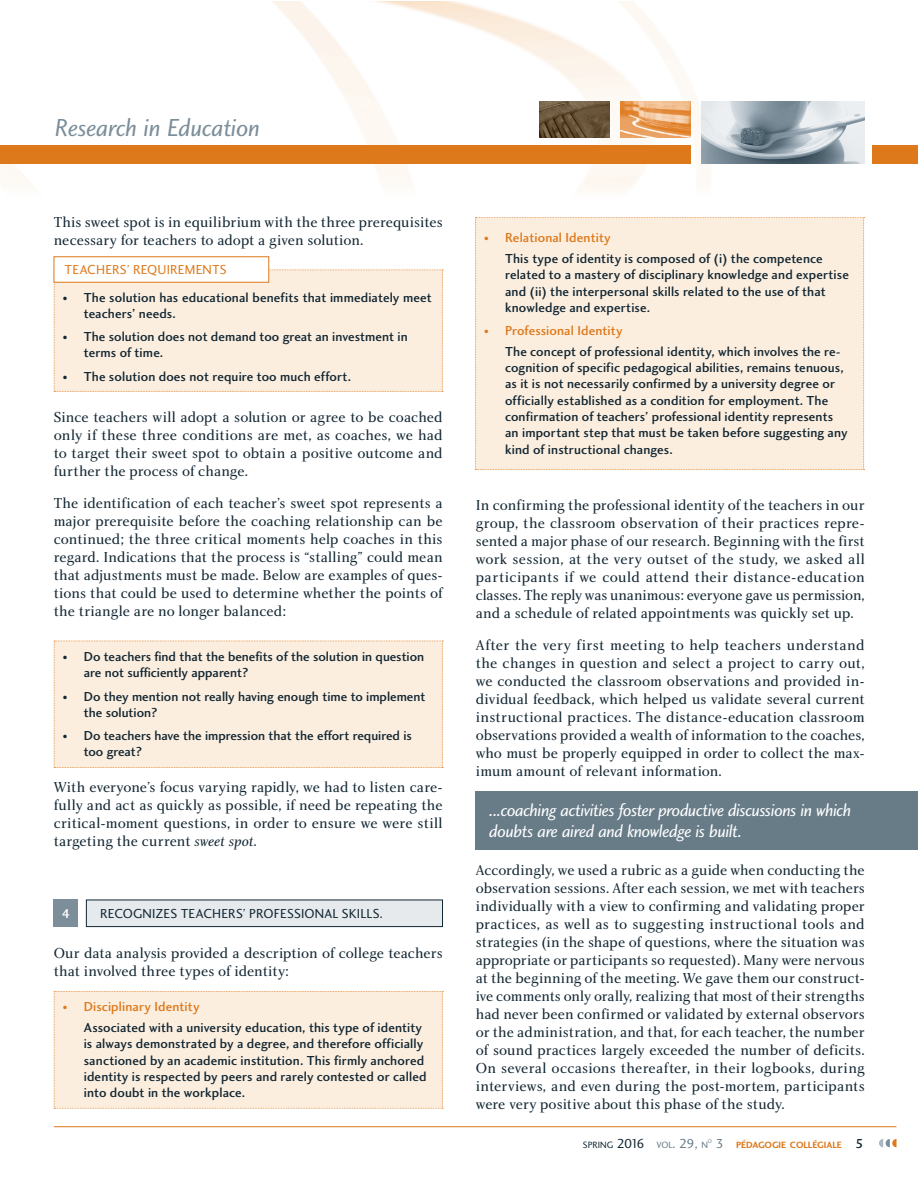
<style>
.page{position:relative;width:918px;height:1189px;background:#fff}
.page>*{position:absolute;margin:0;border:0;box-sizing:border-box;transform-origin:0 0}
.t1{font:25.5px "Charlotte Sans Book Italic Plain";letter-spacing:-.015em;color:#7c8e9a}
.ExergueDroite__OK{font:18px/21px "Charlotte Sans Book Italic Plain";letter-spacing:-.025em;color:#fff}
.Article__OK{font:15px/18px "Charlotte Book Plain";color:#122632;text-align:justify}
.Témoignages_Encadrés{font:13.5px/16.4px "Charlotte Sans Medium Plain";letter-spacing:.01em;color:#122632}
.Témoignages_Encadrés-2{font:13.5px "Charlotte Sans Medium Plain";letter-spacing:.01em;color:#de791b}
.Témoignages_Encadrés-3{font:13.5px "Charlotte Sans Book Plain";letter-spacing:.015em;color:#122632}
.Témoignages_Encadrés-4{font:13.5px "Charlotte Sans Book Plain";letter-spacing:.01em;color:#de791b}
.Témoignages_Encadrés-5{font:13.5px "Charlotte Sans Medium Plain";color:#fff}
.t2{font:9.45px "Charlotte Sans Bold Plain";color:#de791b}
.t3{font:9.45px "Charlotte Sans Book Plain";color:#122632}
.t4{font:5.55px "Charlotte Sans Book Plain";color:#687c88}
.s1{font-size:10.5px}
.s2{font-family:"Charlotte Book Italic Plain"}
.s3{font-size:13.5px}
.s4{color:#687c88}
.s5{font-size:13.5px;color:#687c88}
.s6{font-family:"Charlotte Sans Book Plain";font-size:13.5px;color:#687c88}
.s7{font-family:"Charlotte Sans Medium Plain";font-size:13.5px;color:#122632}
</style>
<div class="page">
<svg style="left:879px;top:1139px;width:17px;height:8px"></svg>
<img style="left:27px;top:1px;width:878px;height:189px">
<hr style="left:54px;top:1126px;width:842px;height:1px;background:#de791b">
<img style="left:0;top:163px;width:27px;height:20px">
<img style="left:905px;top:163px;width:13px;height:1px">
<img style="left:702px;top:102px;width:162px;height:61px">
<img style="left:620px;top:102px;width:70px;height:36px">
<img style="left:540px;top:102px;width:70px;height:36px">
<div style="left:872px;top:145px;width:46px;height:18px;background:#de791b"></div>
<div style="left:0;top:145px;width:691px;height:18px;background:#de791b"></div>
<div style="left:54px;top:641px;width:389px;height:127px;background:#fbeedf"></div>
<div style="left:54px;top:269px;width:389px;height:123px;background:#fbeedf"></div>
<div style="left:54px;top:257px;width:215px;height:25px;background:#fff"></div>
<div style="left:86px;top:900px;width:357px;height:27px;background:#e6eaed;border:1px solid #122632"></div>
<div style="left:54px;top:900px;width:24px;height:27px;background:#7c8e9a"></div>
<div style="left:54px;top:991px;width:389px;height:118px;background:#fbeedf"></div>
<div style="left:475px;top:217px;width:389px;height:253px;background:#fbeedf"></div>
<div style="left:476px;top:791px;width:442px;height:59px;background:#687c88"></div>
<p class="t1" style="left:55px;top:112px;width:203px">Pratique pédagogique</p>
<p class="t1" style="left:55px;top:112px;width:207px">Research in Education</p>
<p class="Article__OK" style="left:54px;top:213px;width:390px">This sweet spot is in equilibrium with the three prerequisites necessary for teachers to adopt a given solution.</p>
<p class="Témoignages_Encadrés-4" style="left:65px;top:261px;width:164px">TEACHERS’ REQUIREMENTS</p>
<p class="Témoignages_Encadrés" style="left:84px;top:289px;width:350px;text-indent:-21px"><span class="s1">•</span> The solution has educational benefits that immediately meet teachers’ needs.</p>
<p class="Témoignages_Encadrés" style="left:84px;top:328px;width:325px;text-indent:-21px"><span class="s1">•</span> The solution does not demand too great an investment in terms of time.</p>
<p class="Témoignages_Encadrés" style="left:63px;top:368px;width:290px"><span class="s1">•</span> The solution does not require too much effort.</p>
<p class="Article__OK" style="left:54px;top:408px;width:390px">Since teachers will adopt a solution or agree to be coached only if these three conditions are met, as coaches, we had to target their sweet spot to obtain a positive outcome and further the process of change.</p>
<p class="Article__OK" style="left:54px;top:493px;width:390px">The identification of each teacher’s sweet spot represents a major prerequisite before the coaching relationship can be continued; the three critical moments help coaches in this regard. Indications that the process is “stalling” could mean that adjustments must be made. Below are examples of ques&shy;tions that could be used to determine whether the points of the triangle are no longer balanced:</p>
<p class="Témoignages_Encadrés" style="left:84px;top:648px;width:342px;text-indent:-21px"><span class="s1">•</span> Do teachers find that the benefits of the solution in question are not sufficiently apparent?</p>
<p class="Témoignages_Encadrés" style="left:84px;top:688px;width:343px;text-indent:-21px"><span class="s1">•</span> Do they mention not really having enough time to implement the solution?</p>
<p class="Témoignages_Encadrés" style="left:84px;top:727px;width:330px;text-indent:-21px"><span class="s1">•</span> Do teachers have the impression that the effort required is too great?</p>
<p class="Article__OK" style="left:54px;top:778px;width:390px">With everyone’s focus varying rapidly, we had to listen care&shy;fully and act as quickly as possible, if need be repeating the critical-moment questions, in order to ensure we were still targeting the current <span class="s2">sweet spot</span>.</p>
<p class="Témoignages_Encadrés-5" style="left:62px;top:905px;width:10px">4</p>
<p class="Témoignages_Encadrés-3" style="left:100px;top:905px;width:284px">RECOGNIZES TEACHERS’ PROFESSIONAL SKILLS.</p>
<p class="Article__OK" style="left:54px;top:944px;width:390px">Our data analysis provided a description of college teachers that involved three types of identity:</p>
<p class="Témoignages_Encadrés-2" style="left:63px;top:999px;width:138px"><span class="s1">•</span> Disciplinary Identity</p>
<p class="Témoignages_Encadrés" style="left:84px;top:1019px;width:344px">Associated with a university education, this type of identity is always demonstrated by a degree, and therefore officially sanctioned by an academic institution. This firmly anchored identity is respected by peers and rarely contested or called into doubt in the workplace.</p>
<p class="Témoignages_Encadrés-2" style="left:484px;top:230px;width:128px"><span class="s1">•</span> Relational Identity</p>
<p class="Témoignages_Encadrés" style="left:505px;top:250px;width:345px">This type of identity is composed of (i) the competence related to a mastery of disciplinary knowledge and expertise and (ii) the interpersonal skills related to the use of that knowledge and expertise.</p>
<p class="Témoignages_Encadrés-2" style="left:484px;top:323px;width:140px"><span class="s1">•</span> Professional Identity</p>
<p class="Témoignages_Encadrés" style="left:505px;top:343px;width:344px">The concept of professional identity, which involves the re&shy;cognition of specific pedagogical abilities, remains tenuous, as it is not necessarily confirmed by a university degree or officially established as a condition for employment. The confirmation of teachers’ professional identity represents an important step that must be taken before suggesting any kind of instructional changes.</p>
<p class="Article__OK" style="left:476px;top:496px;width:390px">In confirming the professional identity of the teachers in our group, the classroom observation of their practices repre&shy;sented a major phase of our research. Beginning with the first work session, at the very outset of the study, we asked all participants if we could attend their distance-education classes. The reply was unanimous: everyone gave us permission, and a schedule of related appointments was quickly set up.</p>
<p class="Article__OK" style="left:476px;top:636px;width:390px">After the very first meeting to help teachers understand the changes in question and select a project to carry out, we conducted the classroom observations and provided in&shy;dividual feedback, which helped us validate several current instructional practices. The distance-education classroom observations provided a wealth of information to the coaches, who must be properly equipped in order to collect the max&shy;imum amount of relevant information.</p>
<p class="ExergueDroite__OK" style="left:489px;top:799px;width:363px">...coaching activities foster productive discussions in which doubts are aired and knowledge is built.</p>
<p class="Article__OK" style="left:476px;top:860px;width:390px">Accordingly, we used a rubric as a guide when conducting the observation sessions. After each session, we met with teachers individually with a view to confirming and validating proper practices, as well as to suggesting instructional tools and strategies (in the shape of questions, where the situation was appropriate or participants so requested). Many were nervous at the beginning of the meeting. We gave them our construct&shy;ive comments only orally, realizing that most of their strengths had never been confirmed or validated by external observors or the administration, and that, for each teacher, the number of sound practices largely exceeded the number of deficits.<br>On several occasions thereafter, in their logbooks, during interviews, and even during the post-mortem, participants were very positive about this phase of the study.</p>
<p class="t3" style="left:583px;top:1139px;width:126px">SPRING <span class="s3">2016</span> <span class="s4">VOL</span><span class="s5">. 29,</span> <span class="s4">N</span></p>
<p class="t4" style="left:708px;top:1138px;width:6px">O</p>
<p class="t2" style="left:716px;top:1139px;width:149px"><span class="s6">3</span> PÉDAGOGIE COLLÉGIALE <span class="s7">5</span></p>
</div>
